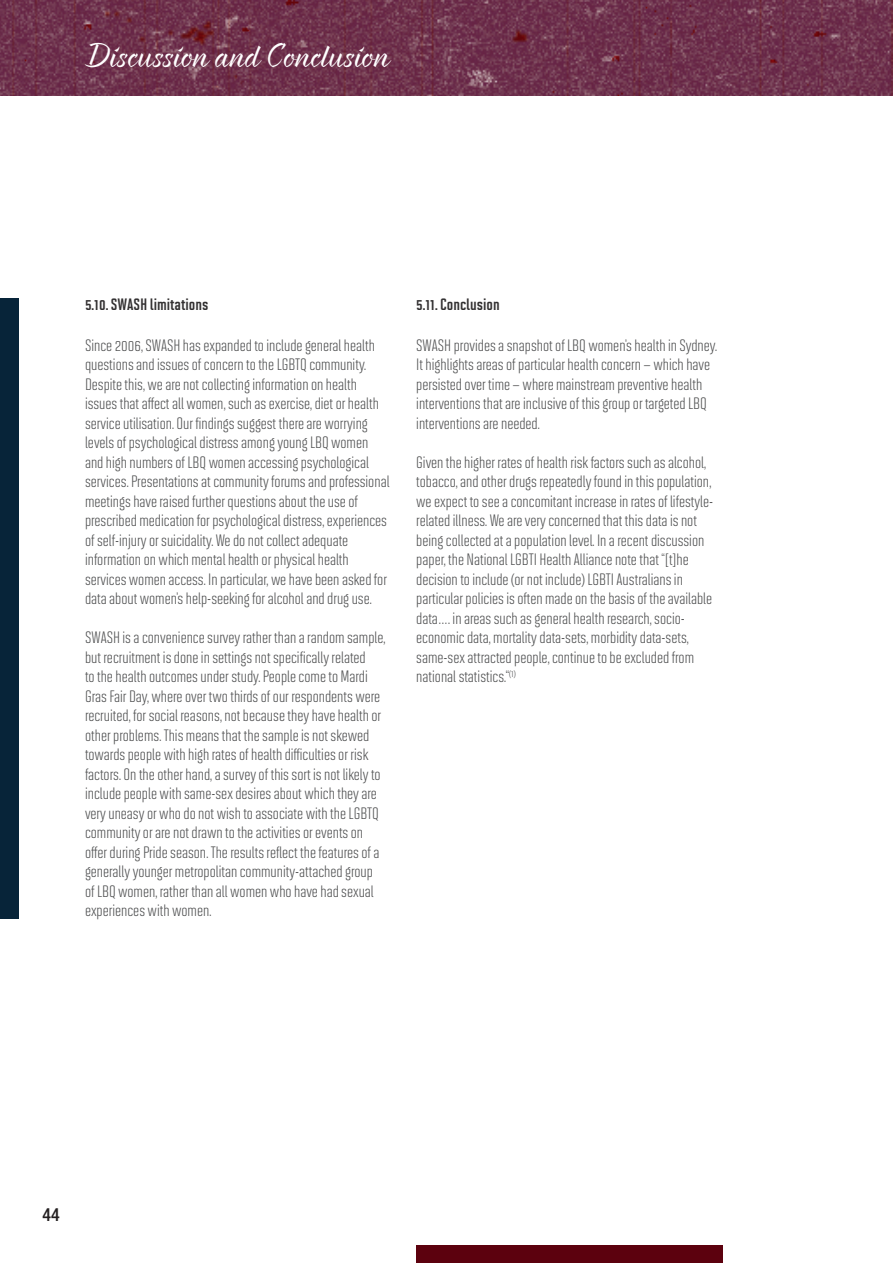
<style>
.page{position:relative;width:893px;height:1263px;background:#fff}
.page>*{position:absolute;margin:0;border:0;box-sizing:border-box;transform-origin:0 0}
.Body{font:34.5px "Braxton";color:#fff}
.t1{font:500 condensed 18px "Helvetica Neue LT Std";color:#231f20}
.Body-2{font:16.5px/19.5px "Solano Gothic MVB";color:#4b4c4d}
.Sub_head{font:700 16.5px "Solano Gothic MVB Std";color:#312f30}
</style>
<div class="page">
<div style="left:0;top:298px;width:19px;height:620px;background:#072439"></div>
<img style="left:0;top:0;width:893px;height:96px">
<div style="left:417px;top:1245px;width:306px;height:18px;background:#5c010e"></div>
<p class="Body" style="left:85px;top:35px;width:306px">Discussion and Conclusion</p>
<p class="Sub_head" style="left:85px;top:295px;width:125px">5.10. SWASH limitations</p>
<p class="Body-2" style="left:85px;top:335px;width:306px">Since 2006, SWASH has expanded to include general health questions and issues of concern to the LGBTQ community.<br>Despite this, we are not collecting information on health issues that affect all women, such as exercise, diet or health service utilisation. Our findings suggest there are worrying levels of psychological distress among young LBQ women and high numbers of LBQ women accessing psychological services. Presentations at community forums and professional meetings have raised further questions about the use of prescribed medication for psychological distress, experiences of self-injury or suicidality. We do not collect adequate information on which mental health or physical health services women access. In particular, we have been asked for data about women’s help-seeking for alcohol and drug use.</p>
<p class="Body-2" style="left:85px;top:628px;width:302px">SWASH is a convenience survey rather than a random sample, but recruitment is done in settings not specifically related<br>to the health outcomes under study. People come to Mardi Gras Fair Day, where over two thirds of our respondents were recruited, for social reasons, not because they have health or other problems. This means that the sample is not skewed towards people with high rates of health difficulties or risk factors. On the other hand, a survey of this sort is not likely to include people with same-sex desires about which they are very uneasy or who do not wish to associate with the LGBTQ community or are not drawn to the activities or events on offer during Pride season. The results reflect the features of a generally younger metropolitan community-attached group of LBQ women, rather than all women who have had sexual experiences with women.</p>
<p class="Sub_head" style="left:416px;top:295px;width:85px">5.11. Conclusion</p>
<p class="Body-2" style="left:416px;top:335px;width:302px">SWASH provides a snapshot of LBQ women’s health in Sydney.<br>It highlights areas of particular health concern – which have persisted over time – where mainstream preventive health interventions that are inclusive of this group or targeted LBQ interventions are needed.</p>
<p class="Body-2" style="left:416px;top:452px;width:298px">Given the higher rates of health risk factors such as alcohol, tobacco, and other drugs repeatedly found in this population, we expect to see a concomitant increase in rates of lifestyle&shy;related illness. We are very concerned that this data is not being collected at a population level. In a recent discussion paper, the National LGBTI Health Alliance note that “[t]he decision to include (or not include) LGBTI Australians in particular policies is often made on the basis of the available data…. in areas such as general health research, socio&shy;economic data, mortality data-sets, morbidity data-sets, same-sex attracted people, continue to be excluded from national statistics.“<sup>(1)</sup></p>
<p class="t1" style="left:43px;top:1203px;width:19px">44</p>
</div>
